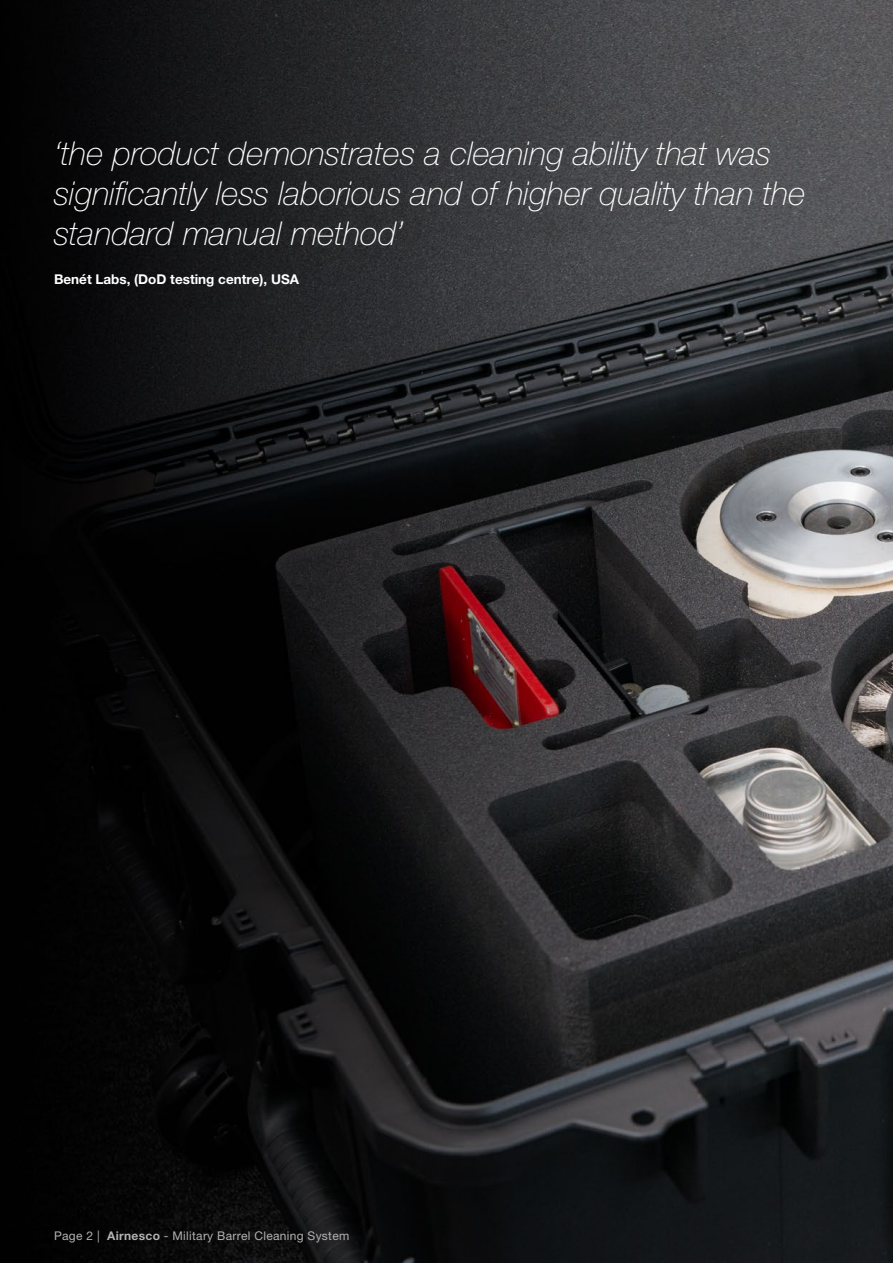
<style>
.page{position:relative;width:893px;height:1263px;background:#fff}
.page>*{position:absolute;margin:0;border:0;box-sizing:border-box;transform-origin:0 0}
.t1{font:italic 100 33px/39.6px "Helvetica Neue LT Pro";color:#fff}
.t2{font:700 13.5px "Helvetica Neue LT Pro";color:#fff}
.t3{font:12px "Helvetica Neue LT Pro";letter-spacing:.025em;color:#b3b2b2}
.s1{font-weight:700}
</style>
<div class="page">
<img style="left:0;top:0;width:893px;height:1263px">
<p class="t1" style="left:54px;top:134px;width:753px">‘the product demonstrates a cleaning ability that was significantly less laborious and of higher quality than the standard manual method’</p>
<p class="t2" style="left:54px;top:271px;width:247px">Benét Labs, (DoD testing centre), USA</p>
<p class="t3" style="left:54px;top:1229px;width:297px">Page 2 | <span class="s1">Airnesco</span> - Military Barrel Cleaning System</p>
</div>
